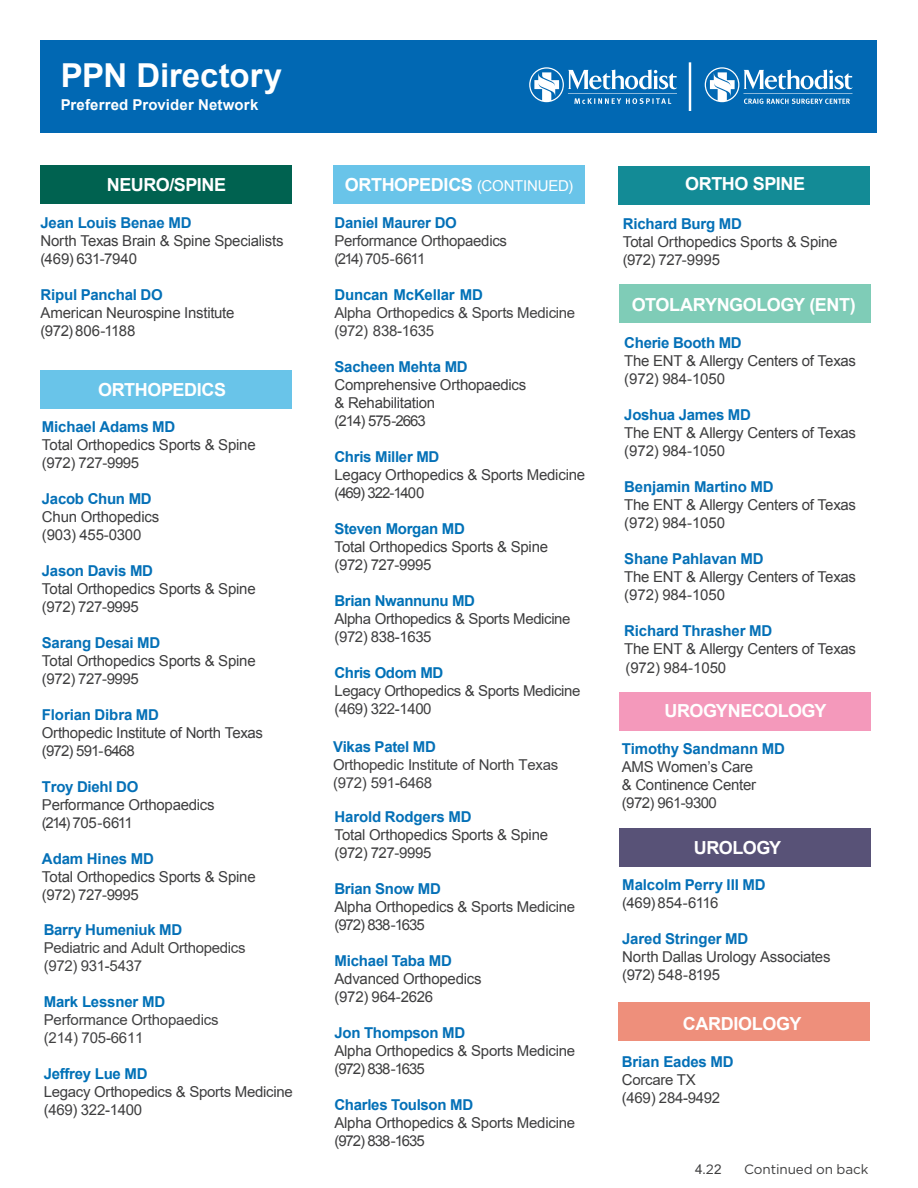
<style>
.page{position:relative;width:918px;height:1188px;background:#fff}
.page>*{position:absolute;margin:0;border:0;box-sizing:border-box;transform-origin:0 0}
.t1{font:700 33px "Arial";letter-spacing:-.005em;color:#fff}
.t2{font:700 18px "Arial";letter-spacing:-.025em;color:#fff}
.t3{font:700 18px "Arial";letter-spacing:-.02em;color:#fff}
.t4{font:15px/18px "Arial";letter-spacing:-.015em;color:#3e3e3f}
.t5{font:15px/18px "Arial";letter-spacing:-.02em;color:#414142}
.t6{font:700 15px/18px "Arial";letter-spacing:-.02em;color:#0470b7}
.t7{font:700 15px "Arial";letter-spacing:-.02em;color:#0071b7}
.t8{font:15px/18px "Arial";letter-spacing:-.025em;color:#3e3e3f}
.t9{font:700 15px "Arial";letter-spacing:.01em;color:#fff}
.t10{font:700 15px "Arial";letter-spacing:-.01em;color:#0071b7}
.t11{font:13.5px "Gotham";letter-spacing:-.005em;color:#3e3e3f}
.t12{font:13.5px "Arial";color:#3e3e3f}
.s1{font-weight:700;color:#0470b7}
.s2{font-weight:400;font-size:15px}
.s3{color:#3e3e3f}
.s4{font-weight:700;color:#0071b7}
.s5{font-weight:400;color:#3e3e3f}
.s6{font-family:"Gotham"}
</style>
<div class="page">
<div style="left:40px;top:165px;width:252px;height:39px;background:#006250"></div>
<div style="left:618px;top:166px;width:252px;height:38px;background:#138b96"></div>
<div style="left:40px;top:370px;width:252px;height:38px;background:#69c4e9"></div>
<div style="left:333px;top:165px;width:252px;height:39px;background:#69c4e9"></div>
<div style="left:619px;top:284px;width:252px;height:39px;background:#7fccb7"></div>
<div style="left:619px;top:692px;width:252px;height:38px;background:#f499bb"></div>
<div style="left:619px;top:828px;width:252px;height:38px;background:#585277"></div>
<div style="left:40px;top:40px;width:838px;height:93px;background:#0168b3"></div>
<svg style="left:529px;top:62px;width:324px;height:49px"></svg>
<div style="left:618px;top:1003px;width:252px;height:38px;background:#ee8f7b"></div>
<p class="t1" style="left:61px;top:53px;width:223px">PPN Directory</p>
<p class="t9" style="left:61px;top:94px;width:199px">Preferred Provider Network</p>
<p class="t2" style="left:107px;top:172px;width:121px">NEURO/SPINE</p>
<p class="t4" style="left:40px;top:214px;width:245px"><span class="s1">Jean Louis Benae MD<br></span>North Texas Brain &amp; Spine Specialists (469) 631-7940</p>
<p class="t4" style="left:40px;top:286px;width:195px"><span class="s1">Ripul Panchal DO<br></span>American Neurospine Institute (972) 806-1188</p>
<p class="t2" style="left:98px;top:377px;width:130px">ORTHOPEDICS</p>
<p class="t4" style="left:42px;top:417px;width:215px"><span class="s1">Michael Adams MD<br></span>Total Orthopedics Sports &amp; Spine (972) 727-9995</p>
<p class="t4" style="left:42px;top:489px;width:119px"><span class="s1">Jacob Chun MD<br></span>Chun Orthopedics (903) 455-0300</p>
<p class="t6" style="left:42px;top:561px;width:113px">Jason Davis MD</p>
<p class="t4" style="left:42px;top:579px;width:215px">Total Orthopedics Sports &amp; Spine (972) 727-9995</p>
<p class="t6" style="left:42px;top:633px;width:120px">Sarang Desai MD</p>
<p class="t4" style="left:42px;top:651px;width:215px">Total Orthopedics Sports &amp; Spine (972) 727-9995</p>
<p class="t6" style="left:42px;top:705px;width:119px">Florian Dibra MD</p>
<p class="t4" style="left:42px;top:723px;width:223px">Orthopedic Institute of North Texas (972) 591-6468</p>
<p class="t6" style="left:42px;top:777px;width:98px">Troy Diehl DO</p>
<p class="t4" style="left:42px;top:795px;width:174px">Performance Orthopaedics (214) 705-6611</p>
<p class="t6" style="left:42px;top:849px;width:114px">Adam Hines MD</p>
<p class="t4" style="left:42px;top:867px;width:215px">Total Orthopedics Sports &amp; Spine (972) 727-9995</p>
<p class="t6" style="left:44px;top:921px;width:140px">Barry Humeniuk MD</p>
<p class="t5" style="left:44px;top:939px;width:203px">Pediatric and Adult Orthopedics (972) 931-5437</p>
<p class="t10" style="left:44px;top:992px;width:123px">Mark Lessner MD</p>
<p class="t5" style="left:44px;top:1011px;width:176px">Performance Orthopaedics (214) 705-6611</p>
<p class="t7" style="left:44px;top:1064px;width:105px">Jeffrey Lue MD</p>
<p class="t4" style="left:44px;top:1083px;width:251px">Legacy Orthopedics &amp; Sports Medicine (469) 322-1400</p>
<p class="t2" style="left:345px;top:172px;width:230px">ORTHOPEDICS <span class="s2">(CONTINUED)</span></p>
<p class="t5" style="left:334px;top:214px;width:174px"><span class="s1">Daniel Maurer DO<br></span><span class="s3">P</span>erformance Orthopaedics (214) 705-6611</p>
<p class="t7" style="left:334px;top:285px;width:150px">Duncan McKellar MD</p>
<p class="t5" style="left:334px;top:304px;width:242px">Alpha Orthopedics &amp; Sports Medicine (972) 838-1635</p>
<p class="t6" style="left:334px;top:358px;width:135px">Sacheen Mehta MD</p>
<p class="t4" style="left:334px;top:376px;width:193px">Comprehensive Orthopaedics &amp; Rehabilitation<br>(214) 575-2663</p>
<p class="t6" style="left:334px;top:448px;width:106px">Chris Miller MD</p>
<p class="t4" style="left:334px;top:466px;width:252px">Legacy Orthopedics &amp; Sports Medicine (469) 322-1400</p>
<p class="t4" style="left:334px;top:520px;width:215px"><span class="s1">S</span><span class="s4">teven Morgan MD<br></span>Total Orthopedics Sports &amp; Spine (972) 727-9995</p>
<p class="t7" style="left:334px;top:591px;width:142px">Brian Nwannunu MD</p>
<p class="t4" style="left:334px;top:610px;width:238px">Alpha Orthopedics &amp; Sports Medicine (972) 838-1635</p>
<p class="t7" style="left:334px;top:663px;width:110px">Chris Odom MD</p>
<p class="t8" style="left:334px;top:682px;width:248px">Legacy Orthopedics &amp; Sports Medicine (469) 322-1400</p>
<p class="t6" style="left:333px;top:738px;width:104px">Vikas Patel MD</p>
<p class="t5" style="left:333px;top:756px;width:227px">Orthopedic Institute of North Texas (972) 591-6468</p>
<p class="t6" style="left:334px;top:808px;width:139px">Harold Rodgers MD</p>
<p class="t4" style="left:334px;top:826px;width:215px">Total Orthopedics Sports &amp; Spine (972) 727-9995</p>
<p class="t6" style="left:334px;top:880px;width:108px">Brian Snow MD</p>
<p class="t4" style="left:334px;top:898px;width:242px">Alpha Orthopedics &amp; Sports Medicine (972) 838-1635</p>
<p class="t6" style="left:334px;top:952px;width:119px">Michael Taba MD</p>
<p class="t4" style="left:334px;top:970px;width:149px">Advanced Orthopedics (972) 964-2626</p>
<p class="t6" style="left:334px;top:1024px;width:132px">Jon Thompson MD</p>
<p class="t4" style="left:334px;top:1042px;width:242px">Alpha Orthopedics &amp; Sports Medicine (972) 838-1635</p>
<p class="t6" style="left:334px;top:1096px;width:140px">Charles Toulson MD</p>
<p class="t4" style="left:334px;top:1114px;width:242px">Alpha Orthopedics &amp; Sports Medicine (972) 838-1635</p>
<p class="t2" style="left:685px;top:171px;width:122px">ORTHO SPINE</p>
<p class="t4" style="left:623px;top:215px;width:216px"><span class="s1">Richard Burg MD<br></span>Total Orthopedics Sports &amp; Spine (972) 727-9995</p>
<p class="t2" style="left:632px;top:292px;width:226px">OTOLARYNGOLOGY (ENT)</p>
<p class="t4" style="left:624px;top:334px;width:233px"><span class="s1">Cherie Booth MD<br></span>The ENT &amp; Allergy Centers of Texas (972) 984-1050</p>
<p class="t4" style="left:624px;top:406px;width:233px"><span class="s1">Joshua James MD<br></span>The ENT &amp; Allergy Centers of Texas (972) 984-1050</p>
<p class="t4" style="left:624px;top:478px;width:233px"><span class="s1">Benjamin Martino MD<br></span>The ENT &amp; Allergy Centers of Texas (972) 984-1050</p>
<p class="t4" style="left:624px;top:550px;width:233px"><span class="s1">Shane Pahlavan MD<br></span>The ENT &amp; Allergy Centers of Texas (972) 984-1050</p>
<p class="t4" style="left:624px;top:622px;width:233px;line-height:18.6px"><span class="s1">Richard Thrasher MD<br></span>The ENT &amp; Allergy Centers of Texas (972) 984-1050</p>
<p class="t2" style="left:664px;top:698px;width:164px">UROGYNECOLOGY</p>
<p class="t4" style="left:622px;top:740px;width:165px"><span class="s1">Timothy Sandmann MD<br></span>AMS Women’s Care<br>&amp; Continence Center (972) 961-9300</p>
<p class="t2" style="left:694px;top:835px;width:89px">UROLOGY</p>
<p class="t6" style="left:622px;top:876px;width:145px">Malcolm Perry III MD <span class="s5">(469)854-6116</span></p>
<p class="t4" style="left:622px;top:930px;width:210px"><span class="s1">Jared Stringer MD<br></span>North Dallas Urology Associates (972) 548-8195</p>
<p class="t3" style="left:683px;top:1011px;width:120px">CARDIOLOGY</p>
<p class="t4" style="left:622px;top:1052px;width:113px"><span class="s1">Brian Eades</span> <span class="s1">MD<br></span>Corcare TX<br>(469) 284-9492</p>
<p class="t12" style="left:695px;top:1160px;width:28px">4<span class="s6">.2</span>2</p>
<p class="t11" style="left:744px;top:1162px;width:126px">Continued on back</p>
</div>
